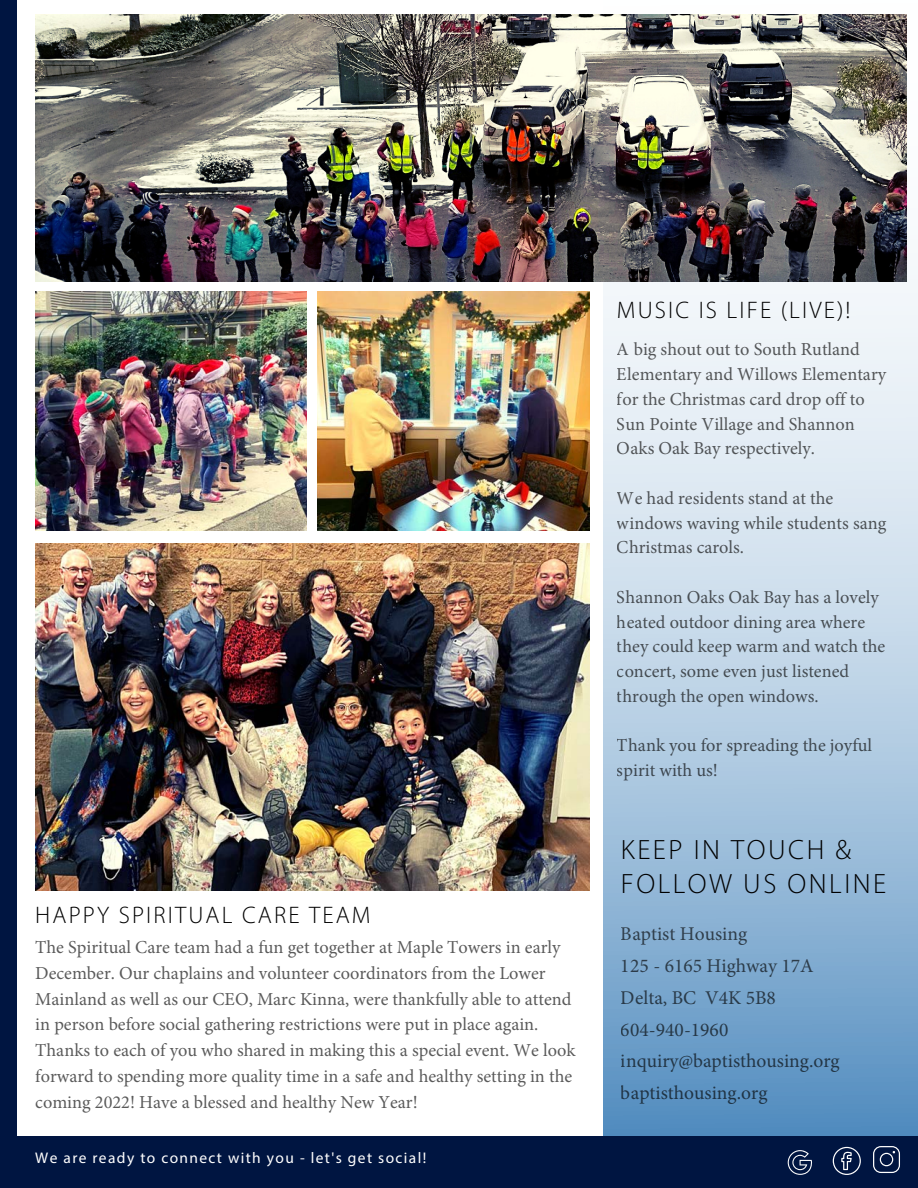
<style>
.page{position:relative;width:918px;height:1188px;background:#fff}
.page>*{position:absolute;margin:0;border:0;box-sizing:border-box;transform-origin:0 0}
.t1{font:300 28.05px/33.9px "Myriad Pro";letter-spacing:.09em;color:#000}
.t2{font:300 24px "Myriad Pro";letter-spacing:.09em;color:#000}
.t3{font:19.5px/31.8px "Minion Pro";color:#000}
.t4{font:18.3px/24.8px "Minion Pro";color:#000}
.t5{font:15.45px "Myriad Pro";letter-spacing:.09em;color:#fff}
</style>
<div class="page">
<svg style="left:603px;top:14px;width:315px;height:1122px;background:#b2cce2"></svg>
<img style="left:35px;top:15px;width:871px;height:267px">
<div style="left:0;top:0;width:17px;height:1188px;background:#001541"></div>
<div style="left:0;top:1136px;width:918px;height:52px;background:#001541"></div>
<svg style="left:873px;top:1146px;width:27px;height:27px"></svg>
<svg style="left:833px;top:1147px;width:28px;height:28px"></svg>
<svg style="left:788px;top:1150px;width:24px;height:25px"></svg>
<img style="left:35px;top:543px;width:555px;height:348px">
<img style="left:35px;top:292px;width:271px;height:238px">
<img style="left:318px;top:292px;width:272px;height:238px">
<p class="t2" style="left:35px;top:905px;width:337px">HAPPY SPIRITUAL CARE TEAM</p>
<p class="t4" style="left:35px;top:934px;width:542px;line-height:25.8px">The Spiritual Care team had a fun get together at Maple Towers in early December. Our chaplains and volunteer coordinators from the Lower Mainland as well as our CEO, Marc Kinna, were thankfully able to attend in person before social gathering restrictions were put in place again.<br>Thanks to each of you who shared in making this a special event. We look forward to spending more quality time in a safe and healthy setting in the coming 2022! Have a blessed and healthy New Year!</p>
<p class="t5" style="left:35px;top:1148px;width:393px">We are ready to connect with you - let's get social!</p>
<p class="t2" style="left:617px;top:300px;width:235px">MUSIC IS LIFE (LIVE)!</p>
<p class="t4" style="left:617px;top:337px;width:271px">A big shout out to South Rutland<br>Elementary and Willows Elementary for the Christmas card drop off to<br>Sun Pointe Village and Shannon<br>Oaks Oak Bay respectively.</p>
<p class="t4" style="left:617px;top:486px;width:271px">We had residents stand at the windows waving while students sang<br>Christmas carols.</p>
<p class="t4" style="left:617px;top:585px;width:270px">Shannon Oaks Oak Bay has a lovely heated outdoor dining area where they could keep warm and watch the concert, some even just listened through the open windows.</p>
<p class="t4" style="left:617px;top:733px;width:257px">Thank you for spreading the joyful spirit with us!</p>
<p class="t1" style="left:621px;top:835px;width:267px">KEEP IN TOUCH &amp;<br>FOLLOW US ONLINE</p>
<p class="t3" style="left:621px;top:918px;width:220px">Baptist Housing<br>125 - 6165 Highway 17A<br>Delta, BC V4K 5B8<br>604-940-1960 inquiry@baptisthousing.org baptisthousing.org</p>
</div>
